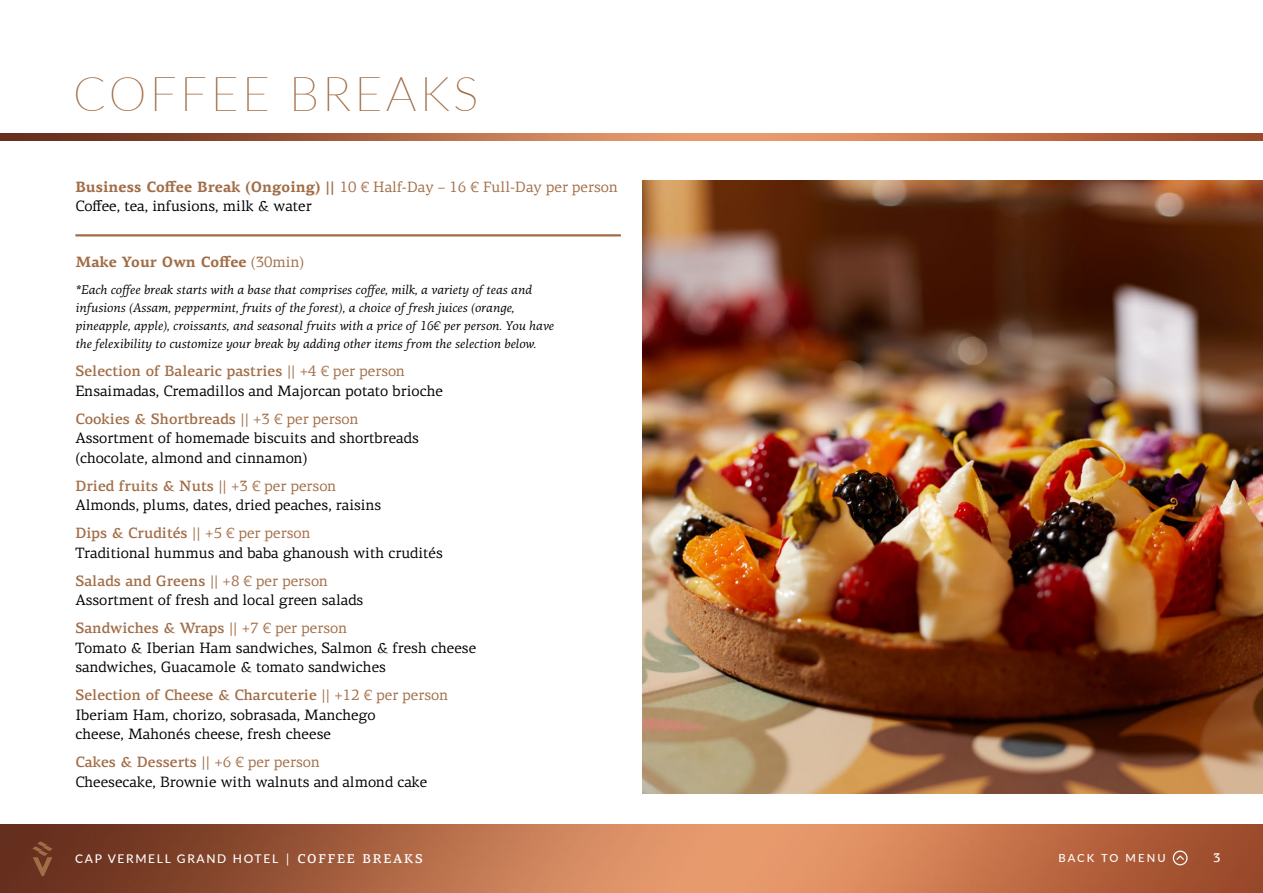
<style>
.page{position:relative;width:1263px;height:893px;background:#fff}
.page>*{position:absolute;margin:0;border:0;box-sizing:border-box;transform-origin:0 0}
.t1{font:100 48px "Lato";letter-spacing:.07em;color:#a16d47}
.t2{font:15px/19.5px "PF Centro Serif Pro";color:#000}
.t3{font:15px/19.5px "PF Centro Serif Pro";color:#a16d47}
.t4{font:700 15px "PF Centro Serif Pro";color:#a16d47}
.t5{font:italic 12.75px/18px "PF Centro Serif Pro";color:#000}
.t6{font:500 12.75px "PF Centro Serif Pro";color:#fff}
.t7{font:500 12px "Lato";letter-spacing:.14em;color:#fff}
.t8{font:500 11.25px "Lato";letter-spacing:.19em;color:#fff}
.s1{font-weight:700}
.s2{color:#000}
.s3{font-weight:400}
.s4{font-weight:500;color:#a16d47}
.s5{color:#a16d47}
.s6{font-family:"PF Centro Serif Pro";font-size:13.5px}
.s7{font-family:"PF Centro Serif Pro";font-size:12.75px}
</style>
<div class="page">
<img style="left:0;top:825px;width:1263px;height:68px">
<svg style="left:32px;top:841px;width:21px;height:35px"></svg>
<hr style="left:75px;top:234px;width:546px;height:2px;background:#a16d47">
<img style="left:642px;top:181px;width:621px;height:612px">
<img style="left:0;top:133px;width:1263px;height:7px">
<svg style="left:1173px;top:850px;width:14px;height:15px"></svg>
<p class="t1" style="left:73px;top:61px;width:407px">COFFEE BREAKS</p>
<p class="t3" style="left:75px;top:177px;width:544px"><span class="s1">Business Coffee Break (Ongoing) ||</span> 10 € Half-Day – 16 € Full-Day per person<br><span class="s2">Coffee, tea, infusions, milk &amp; water</span></p>
<p class="t4" style="left:75px;top:253px;width:230px">Make Your Own Coffee <span class="s3">(30min)</span></p>
<p class="t5" style="left:75px;top:281px;width:480px">*Each coffee break starts with a base that comprises coffee, milk, a variety of teas and infusions (Assam, peppermint, fruits of the forest), a choice of fresh juices (orange, pineapple, apple), croissants, and seasonal fruits with a price of 16€ per person. You have the felexibility to customize your break by adding other items from the selection below.</p>
<p class="t2" style="left:75px;top:361px;width:369px"><span class="s4">Selection of Balearic pastries ||</span> <span class="s5">+4 € per person<br></span>Ensaimadas, Cremadillos and Majorcan potato brioche</p>
<p class="t2" style="left:75px;top:409px;width:345px"><span class="s4">Cookies &amp; Shortbreads ||</span> <span class="s5">+3 € per person<br></span>Assortment of homemade biscuits and shortbreads (chocolate, almond and cinnamon)</p>
<p class="t2" style="left:75px;top:476px;width:307px"><span class="s4">Dried fruits &amp; Nuts ||</span> <span class="s5">+3 € per person<br></span>Almonds, plums, dates, dried peaches, raisins</p>
<p class="t2" style="left:75px;top:523px;width:369px"><span class="s4">Dips &amp; Crudités ||</span> <span class="s5">+5 € per person<br></span>Traditional hummus and baba ghanoush with crudités</p>
<p class="t2" style="left:75px;top:571px;width:289px"><span class="s4">Salads and Greens ||</span> <span class="s5">+8 € per person<br></span>Assortment of fresh and local green salads</p>
<p class="t2" style="left:75px;top:618px;width:402px"><span class="s4">Sandwiches &amp; Wraps ||</span> <span class="s5">+7 € per person<br></span>Tomato &amp; Iberian Ham sandwiches, Salmon &amp; fresh cheese sandwiches, Guacamole &amp; tomato sandwiches</p>
<p class="t2" style="left:75px;top:685px;width:374px"><span class="s4">Selection of Cheese &amp; Charcuterie ||</span> <span class="s5">+12 € per person<br></span>Iberiam Ham, chorizo, sobrasada, Manchego<br>cheese, Mahonés cheese, fresh cheese</p>
<p class="t2" style="left:75px;top:752px;width:353px"><span class="s4">Cakes &amp; Desserts ||</span> <span class="s5">+6 € per person<br></span>Cheesecake, Brownie with walnuts and almond cake</p>
<p class="t7" style="left:75px;top:850px;width:349px">CAP VERMELL GRAND HOTEL <span class="s6">|</span> <span class="s7">COFFEE BREAKS</span></p>
<p class="t6" style="left:1213px;top:850px;width:9px">3</p>
<p class="t8" style="left:1058px;top:850px;width:109px">BACK TO MENU</p>
</div>
